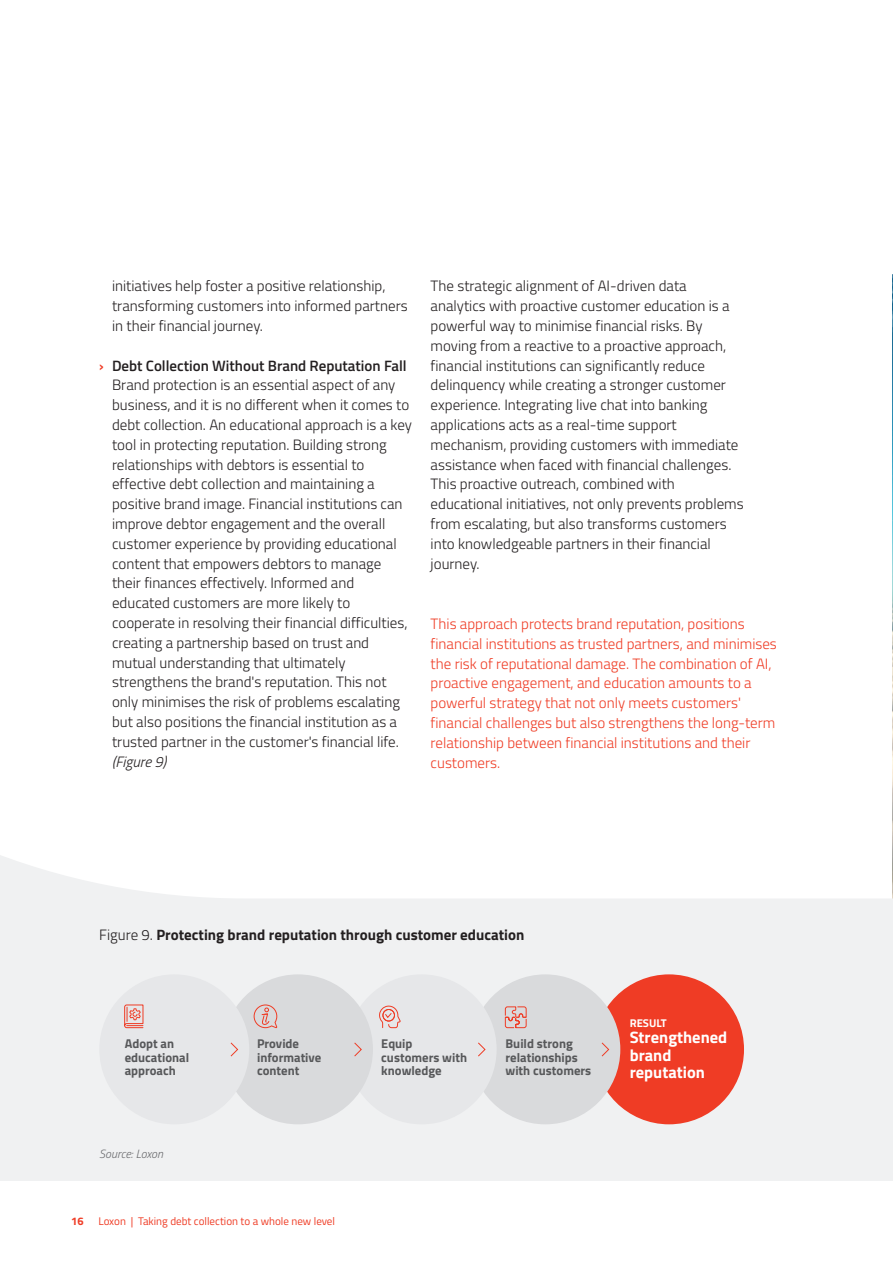
<style>
.page{position:relative;width:893px;height:1263px;background:#fff}
.page>*{position:absolute;margin:0;border:0;box-sizing:border-box;transform-origin:0 0}
.t1{font:700 16.5px/17.5px "Titillium Web";color:#fff}
.t2{font:300 15px/19.8px "Titillium Web";color:#231f20}
.t3{font:300 15px/19.8px "Titillium Web";color:#ef3c25}
.t4{font:700 15px "Titillium Web";color:#231f20}
.t5{font:600 15px "Titillium Web";color:#231f20}
.t6{font:italic 300 15px "Titillium Web";color:#231f20}
.t7{font:700 12.75px/13.5px "Titillium Web";color:#57585a}
.t8{font:italic 300 12px "Titillium Web";letter-spacing:-.01em;color:#6c6d70}
.t9{font:700 11.25px "Titillium Web";color:#fff}
.t10{font:11.1px "Titillium Web";color:#ef3c25}
.t11{font:700 11.1px "Titillium Web";color:#ef3c25}
.s1{color:#ef3c25}
.s2{font-weight:300}
</style>
<div class="page">
<img style="left:892px;top:274px;width:1px;height:457px">
<svg style="left:0;top:731px;width:893px;height:450px;fill:#f0f1f2"></svg>
<div style="left:594px;top:974px;width:150px;height:150px;background:#ef3c25;border-radius:50%"></div>
<div style="left:470px;top:974px;width:150px;height:150px;background:#d9dadc;border-radius:50%"></div>
<div style="left:347px;top:974px;width:150px;height:150px;background:#e6e7e9;border-radius:50%"></div>
<div style="left:223px;top:974px;width:150px;height:150px;background:#d9dadc;border-radius:50%"></div>
<div style="left:99px;top:974px;width:150px;height:150px;background:#e6e7e9;border-radius:50%"></div>
<svg style="left:601px;top:1042px;width:9px;height:15px"></svg>
<svg style="left:478px;top:1042px;width:8px;height:15px"></svg>
<svg style="left:354px;top:1042px;width:8px;height:15px"></svg>
<svg style="left:230px;top:1042px;width:9px;height:15px"></svg>
<svg style="left:124px;top:1004px;width:20px;height:24px"></svg>
<svg style="left:379px;top:1005px;width:22px;height:23px"></svg>
<svg style="left:253px;top:1004px;width:25px;height:25px"></svg>
<svg style="left:505px;top:1006px;width:22px;height:22px"></svg>
<p class="t2" style="left:112px;top:276px;width:297px">initiatives help foster a positive relationship, transforming customers into informed partners in their financial journey.</p>
<p class="t5" style="left:99px;top:354px;width:309px"><span class="s1">›</span> Debt Collection Without Brand Reputation Fall</p>
<p class="t2" style="left:112px;top:375px;width:301px">Brand protection is an essential aspect of any business, and it is no different when it comes to debt collection. An educational approach is a key tool in protecting reputation. Building strong relationships with debtors is essential to effective debt collection and maintaining a positive brand image. Financial institutions can improve debtor engagement and the overall customer experience by providing educational content that empowers debtors to manage their finances effectively. Informed and educated customers are more likely to cooperate in resolving their financial difficulties, creating a partnership based on trust and mutual understanding that ultimately strengthens the brand's reputation. This not only minimises the risk of problems escalating but also positions the financial institution as a trusted partner in the customer's financial life.</p>
<p class="t6" style="left:112px;top:750px;width:56px">(Figure 9)</p>
<p class="t2" style="left:431px;top:276px;width:315px">The strategic alignment of AI-driven data analytics with proactive customer education is a powerful way to minimise financial risks. By moving from a reactive to a proactive approach, financial institutions can significantly reduce delinquency while creating a stronger customer experience. Integrating live chat into banking applications acts as a real-time support mechanism, providing customers with immediate assistance when faced with financial challenges.<br>This proactive outreach, combined with educational initiatives, not only prevents problems from escalating, but also transforms customers into knowledgeable partners in their financial journey.</p>
<p class="t3" style="left:431px;top:613px;width:348px">This approach protects brand reputation, positions financial institutions as trusted partners, and minimises the risk of reputational damage. The combination of AI, proactive engagement, and education amounts to a powerful strategy that not only meets customers' financial challenges but also strengthens the long-term relationship between financial institutions and their customers.</p>
<p class="t4" style="left:99px;top:922px;width:427px"><span class="s2">Figure 9.</span> Protecting brand reputation through customer education</p>
<p class="t9" style="left:630px;top:1014px;width:39px">RESULT</p>
<p class="t7" style="left:125px;top:1036px;width:66px">Adopt an educational approach</p>
<p class="t7" style="left:257px;top:1036px;width:66px">Provide informative content</p>
<p class="t7" style="left:381px;top:1036px;width:87px">Equip customers with knowledge</p>
<p class="t7" style="left:505px;top:1036px;width:87px">Build strong relationships with customers</p>
<p class="t1" style="left:630px;top:1028px;width:99px">Strengthened brand reputation</p>
<p class="t8" style="left:99px;top:1144px;width:65px">Source: Loxon</p>
<p class="t11" style="left:71px;top:1212px;width:14px">16</p>
<p class="t10" style="left:98px;top:1212px;width:238px">Loxon | Taking debt collection to a whole new level</p>
</div>
